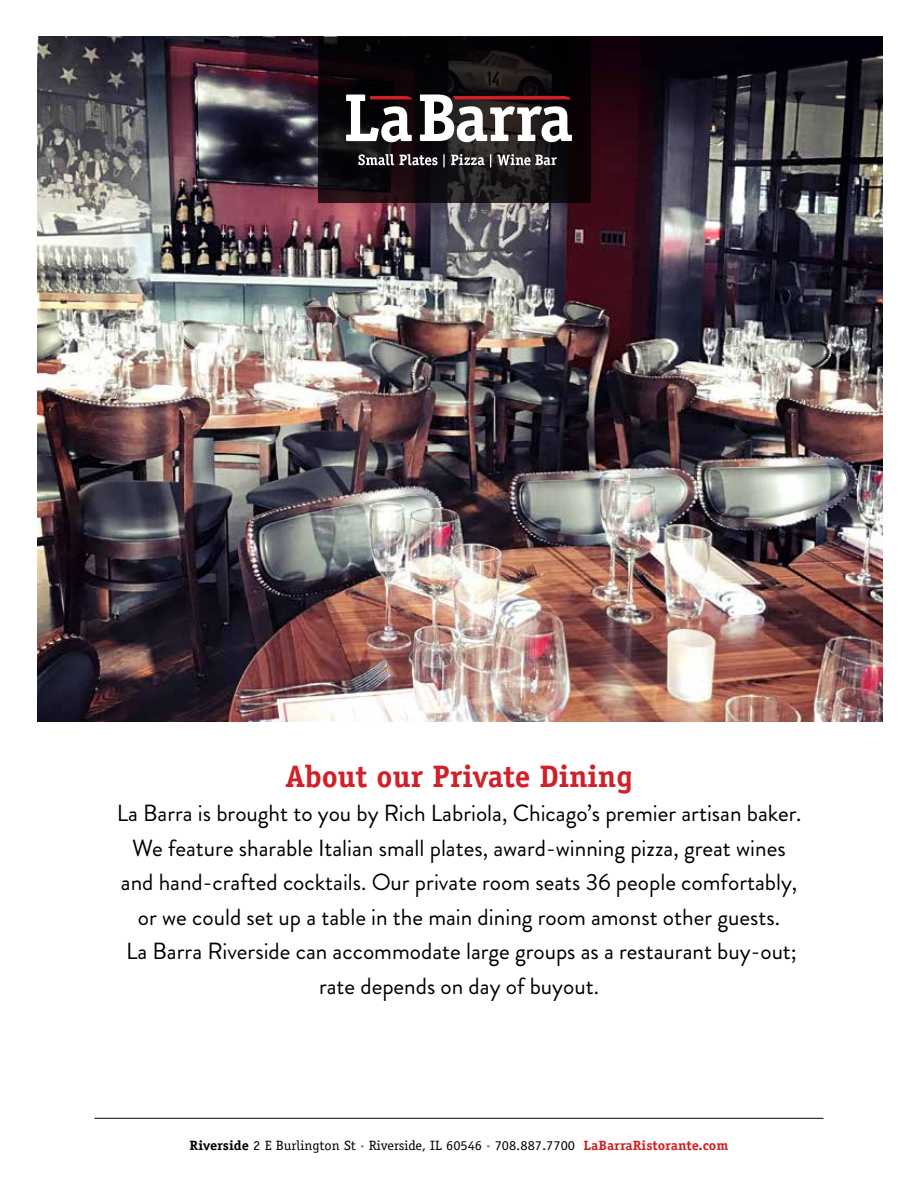
<style>
.page{position:relative;width:918px;height:1188px;background:#fff}
.page>*{position:absolute;margin:0;border:0;box-sizing:border-box;transform-origin:0 0}
.t1{font:700 31.2px "Officina Serif";color:#d12027}
.t2{font:23.4px/34.5px "Brandon Grotesque";color:#000;text-align:center}
.t3{font:13.5px "Officina Serif";color:#000;scale:1.06 1}
.s1{font-weight:700}
.s2{font-size:7.5px;color:#939598}
.s3{font-weight:700;color:#d12027}
</style>
<div class="page">
<img style="left:38px;top:37px;width:844px;height:684px">
<svg style="left:319px;top:37px;width:272px;height:165px;background:#100b0e"></svg>
<svg style="left:358px;top:154px;width:199px;height:13px"></svg>
<svg style="left:420px;top:94px;width:152px;height:48px"></svg>
<svg style="left:346px;top:95px;width:66px;height:47px"></svg>
<hr style="left:94px;top:1118px;width:730px;height:1px;background:#000">
<h1 class="t1" style="left:285px;top:757px;width:349px">About our Private Dining</h1>
<p class="t2" style="left:117px;top:797px;width:686px">La Barra is brought to you by Rich Labriola, Chicago’s premier artisan baker.<br>We feature sharable Italian small plates, award-winning pizza, great wines and hand-crafted cocktails. Our private room seats 36 people comfortably, or we could set up a table in the main dining room amonst other guests.<br>La Barra Riverside can accommodate large groups as a restaurant buy-out; rate depends on day of buyout.</p>
<p class="t3" style="left:190px;top:1138px;width:510px"><span class="s1">Riverside</span> 2 E Burlington St <span class="s2">•</span> Riverside, IL 60546 <span class="s2">•</span> 708.887.7700 <span class="s3">LaBarraRistorante.com</span></p>
</div>
